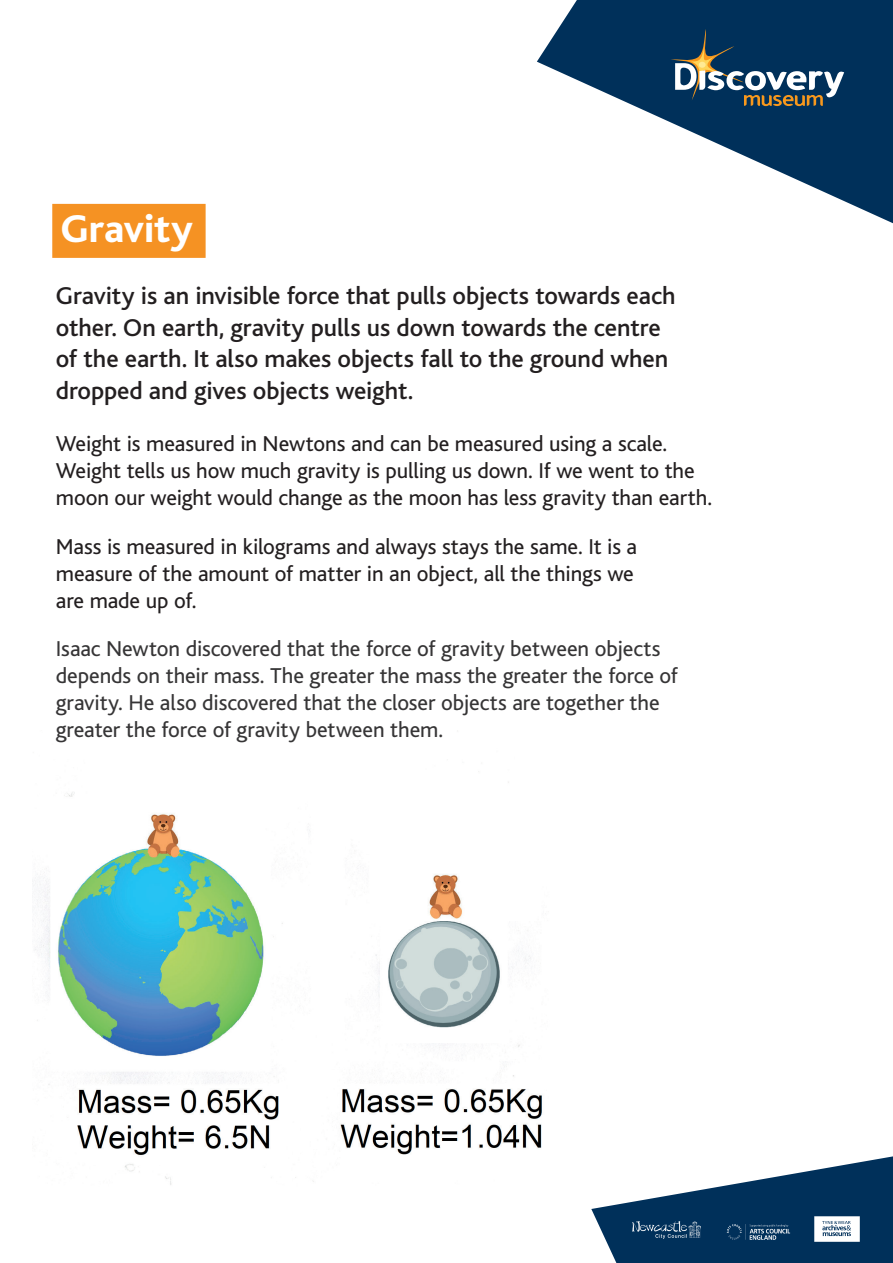
<style>
.page{position:relative;width:893px;height:1263px;background:#fff}
.page>*{position:absolute;margin:0;border:0;box-sizing:border-box;transform-origin:0 0}
.t1{font:800 40.5px "Bliss";letter-spacing:-.005em;color:#fff}
.t2{font:500 25.5px/31.5px "Bliss";letter-spacing:-.005em;color:#231f20}
.t3{font:22.5px/27px "Bliss";letter-spacing:-.005em;color:#231f20}
.t4{font:22.5px/27px "Bliss";letter-spacing:-.005em;color:#363536}
</style>
<div class="page">
<img style="left:35px;top:730px;width:507px;height:455px">
<div style="left:52px;top:204px;width:154px;height:54px;background:#f59223"></div>
<svg style="left:537px;top:0;width:356px;height:223px;fill:#00305a"></svg>
<svg style="left:670px;top:29px;width:174px;height:77px;background:#33546e"></svg>
<svg style="left:591px;top:1156px;width:302px;height:107px"></svg>
<img style="left:633px;top:1221px;width:68px;height:17px">
<img style="left:723px;top:1220px;width:71px;height:20px">
<img style="left:814px;top:1216px;width:45px;height:25px">
<h1 class="t1" style="left:61px;top:208px;width:134px">Gravity</h1>
<p class="t2" style="left:56px;top:281px;width:621px">Gravity is an invisible force that pulls objects towards each other. On earth, gravity pulls us down towards the centre of the earth. It also makes objects fall to the ground when dropped and gives objects weight.</p>
<p class="t3" style="left:56px;top:431px;width:658px">Weight is measured in Newtons and can be measured using a scale.<br>Weight tells us how much gravity is pulling us down. If we went to the moon our weight would change as the moon has less gravity than earth.</p>
<p class="t3" style="left:56px;top:533px;width:583px">Mass is measured in kilograms and always stays the same. It is a measure of the amount of matter in an object, all the things we are made up of.</p>
<p class="t4" style="left:56px;top:635px;width:624px">Isaac Newton discovered that the force of gravity between objects depends on their mass. The greater the mass the greater the force of gravity. He also discovered that the closer objects are together the greater the force of gravity between them.</p>
</div>
